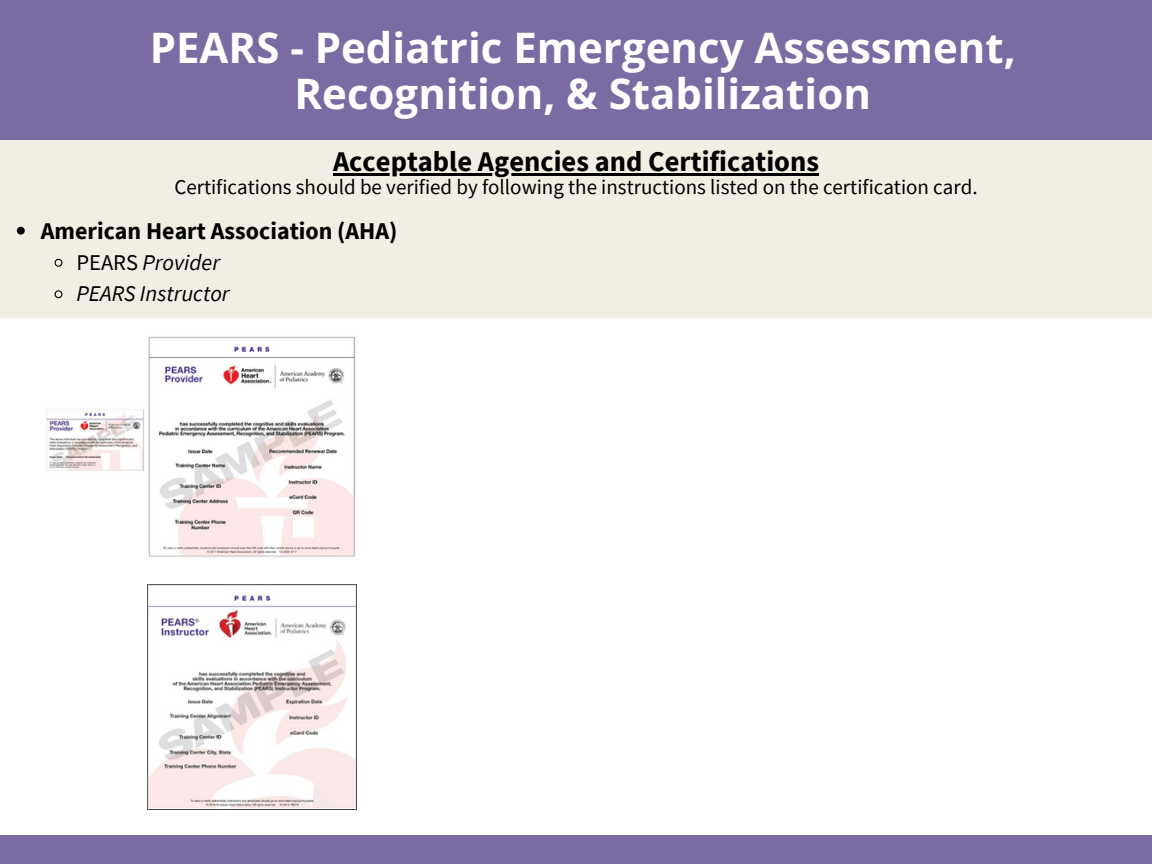
<style>
.page{position:relative;width:1152px;height:864px;background:#fff}
.page>*{position:absolute;margin:0;border:0;box-sizing:border-box;transform-origin:0 0}
.t1{font:700 42px/46.2px "Open Sans";color:#fff;text-align:center}
.t2{font:700 28.5px "Source Sans Pro";color:#000}
.t3{font:700 24px "Source Sans Pro";color:#000}
.t4{font:italic 22.5px "Source Sans Pro";color:#000}
.t5{font:21px "Source Sans Pro";color:#000}
.s1{font-style:normal}
</style>
<div class="page">
<div style="left:0;top:0;width:1152px;height:140px;background:#7a6ba2"></div>
<div style="left:0;top:836px;width:1152px;height:28px;background:#7a6ba2"></div>
<div style="left:0;top:140px;width:1152px;height:178px;background:#f2eee4"></div>
<img style="left:46px;top:336px;width:310px;height:221px">
<img style="left:147px;top:584px;width:210px;height:225px">
<hr style="left:333px;top:173px;width:486px;height:2px;background:#000">
<svg style="left:17px;top:227px;width:8px;height:8px"></svg>
<svg style="left:54px;top:258px;width:9px;height:9px"></svg>
<svg style="left:54px;top:290px;width:9px;height:9px"></svg>
<p class="t1" style="left:150px;top:24px;width:867px">PEARS - Pediatric Emergency Assessment,<br>Recognition, &amp; Stabilization</p>
<h2 class="t2" style="left:333px;top:143px;width:487px">Acceptable Agencies and Certifications</h2>
<h2 class="t5" style="left:174px;top:174px;width:805px">Certifications should be verified by following the instructions listed on the certification card.</h2>
<h2 class="t3" style="left:41px;top:216px;width:358px">American Heart Association (AHA)</h2>
<p class="t4" style="left:76px;top:247px;width:145px"><span class="s1">PEARS</span> Provider</p>
<p class="t4" style="left:76px;top:279px;width:155px">PEARS Instructor</p>
</div>
